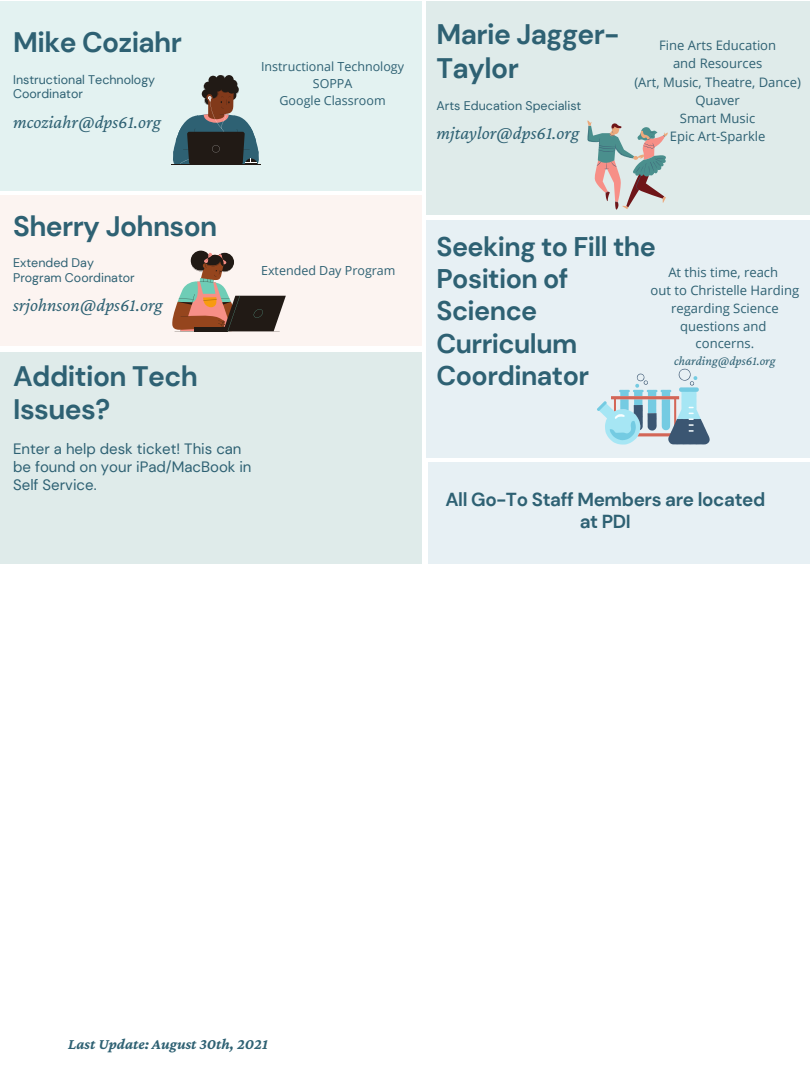
<style>
.page{position:relative;width:810px;height:1081px;background:#fff}
.page>*{position:absolute;margin:0;border:0;box-sizing:border-box;transform-origin:0 0}
.t1{font:700 28.19px/33.8px "DM Sans";letter-spacing:-.02em;color:#2e6173}
.t2{font:700 28.12px/33.8px "DM Sans";letter-spacing:-.02em;color:#2e6173}
.t3{font:700 26.94px/32.3px "DM Sans";letter-spacing:-.02em;color:#2e6173}
.t4{font:700 18.81px/22.5px "DM Sans";letter-spacing:-.02em;color:#2e6173;text-align:center}
.t5{font:italic 18.75px "Crimson Pro";color:#2e6173}
.t6{font:italic 700 15.38px "Crimson Pro";color:#2e6173}
.t7{font:15px/17.8px "DM Sans";color:#2e6173}
.t8{font:13.06px "Open Sans";color:#2e6173}
.t9{font:italic 13.06px "Crimson Pro";color:#2e6173}
.t10{font:12.5px "DM Sans";color:#2e6173}
.t11{font:12.5px "Open Sans";color:#2e6173}
</style>
<div class="page">
<div style="left:0;top:195px;width:422px;height:150px;background:#fcf4f1"></div>
<div style="left:426px;top:1px;width:384px;height:214px;background:#dfebea"></div>
<div style="left:426px;top:220px;width:384px;height:238px;background:#e7f0f4"></div>
<div style="left:0;top:352px;width:422px;height:211px;background:#dfebea"></div>
<div style="left:428px;top:462px;width:382px;height:101px;background:#e7f0f4"></div>
<div style="left:0;top:1px;width:422px;height:189px;background:#e3f2f1"></div>
<svg style="left:173px;top:75px;width:86px;height:89px"></svg>
<hr style="left:172px;top:164px;width:89px;height:1px;background:#211a15">
<svg style="left:587px;top:120px;width:81px;height:89px"></svg>
<svg style="left:172px;top:251px;width:114px;height:81px"></svg>
<svg style="left:597px;top:368px;width:113px;height:76px"></svg>
<p class="t2" style="left:13px;top:26px;width:170px">Mike Coziahr</p>
<p class="t10" style="left:13px;top:71px;width:144px">Instructional Technology</p>
<p class="t10" style="left:13px;top:86px;width:71px">Coordinator</p>
<p class="t5" style="left:13px;top:111px;width:149px">mcoziahr@dps61.org</p>
<p class="t11" style="left:261px;top:57px;width:144px">Instructional Technology</p>
<p class="t11" style="left:313px;top:75px;width:41px">SOPPA</p>
<p class="t11" style="left:280px;top:92px;width:108px">Google Classroom</p>
<p class="t2" style="left:13px;top:209px;width:206px">Sherry Johnson</p>
<p class="t10" style="left:13px;top:255px;width:82px">Extended Day</p>
<p class="t10" style="left:13px;top:269px;width:123px">Program Coordinator</p>
<p class="t5" style="left:13px;top:294px;width:151px">srjohnson@dps61.org</p>
<p class="t11" style="left:261px;top:261px;width:136px">Extended Day Program</p>
<p class="t2" style="left:13px;top:359px;width:186px">Addition Tech<br>Issues?</p>
<p class="t7" style="left:13px;top:439px;width:240px">Enter a help desk ticket! This can be found on your iPad/MacBook in<br>Self Service.</p>
<p class="t1" style="left:437px;top:18px;width:184px">Marie Jagger-<br>Taylor</p>
<p class="t10" style="left:437px;top:97px;width:146px">Arts Education Specialist</p>
<p class="t5" style="left:437px;top:122px;width:144px">mjtaylor@dps61.org</p>
<p class="t8" style="left:659px;top:36px;width:119px">Fine Arts Education</p>
<p class="t8" style="left:673px;top:54px;width:91px">and Resources</p>
<p class="t8" style="left:634px;top:73px;width:168px">(Art, Music, Theatre, Dance)</p>
<p class="t8" style="left:695px;top:91px;width:46px">Quaver</p>
<p class="t8" style="left:680px;top:109px;width:77px">Smart Music</p>
<p class="t8" style="left:670px;top:127px;width:97px">Epic Art-Sparkle</p>
<p class="t3" style="left:437px;top:230px;width:221px">Seeking to Fill the<br>Position of<br>Science<br>Curriculum<br>Coordinator</p>
<p class="t8" style="left:668px;top:263px;width:111px">At this time, reach</p>
<p class="t8" style="left:651px;top:281px;width:150px">out to Christelle Harding</p>
<p class="t8" style="left:671px;top:298px;width:109px">regarding Science</p>
<p class="t8" style="left:680px;top:316px;width:88px">questions and</p>
<p class="t8" style="left:696px;top:334px;width:60px">concerns.</p>
<p class="t9" style="left:674px;top:353px;width:103px">charding@dps61.org</p>
<p class="t4" style="left:445px;top:487px;width:321px">All Go-To Staff Members are located at PDI</p>
<p class="t6" style="left:68px;top:1034px;width:201px">Last Update: August 30th, 2021</p>
</div>
